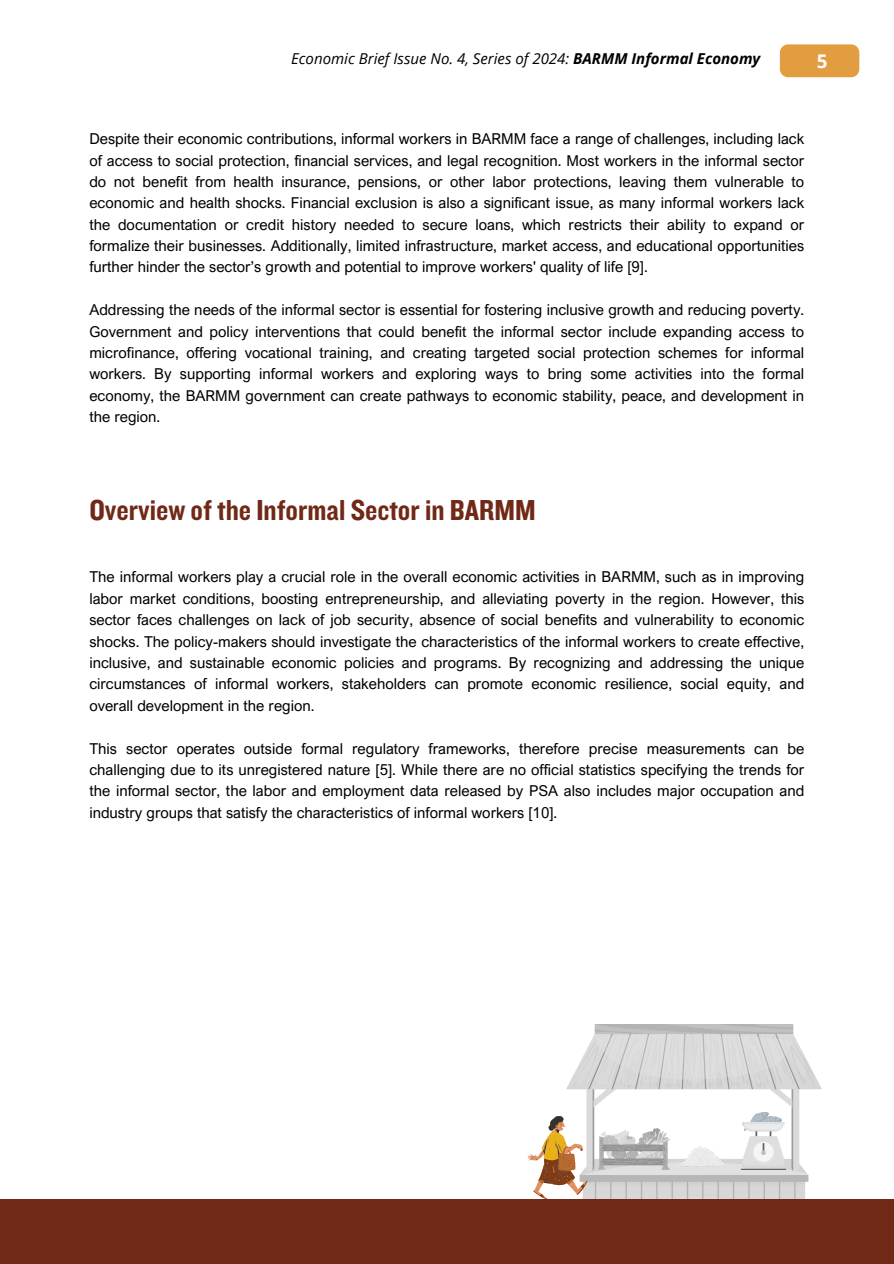
<style>
.page{position:relative;width:894px;height:1264px;background:#fff}
.page>*{position:absolute;margin:0;border:0;box-sizing:border-box;transform-origin:0 0}
.t1{font:30px "Knockout 50";color:#712917}
.t2{font:700 18.75px "Open Sans";color:#fff}
.t3{font:15px/21.3px "Arial Nova";color:#000;text-align:justify}
.t4{font:italic 15px "Open Sans";color:#000}
.s1{font-weight:700}
</style>
<div class="page">
<img style="left:566px;top:1024px;width:255px;height:175px">
<img style="left:677px;top:1146px;width:48px;height:19px">
<img style="left:598px;top:1128px;width:71px;height:41px">
<svg style="left:741px;top:1108px;width:42px;height:14px"></svg>
<img style="left:741px;top:1122px;width:44px;height:47px">
<svg style="left:527px;top:1116px;width:60px;height:83px"></svg>
<div style="left:779px;top:44px;width:80px;height:33px;background:#e29d40"></div>
<div style="left:0;top:1199px;width:893px;height:64px;background:#712917"></div>
<p class="t4" style="left:291px;top:48px;width:470px">Economic Brief Issue No. 4, Series of 2024: <span class="s1">BARMM Informal Economy</span></p>
<p class="t2" style="left:816px;top:48px;width:12px">5</p>
<p class="t3" style="left:89px;top:128px;width:716px">Despite their economic contributions, informal workers in BARMM face a range of challenges, including lack of access to social protection, financial services, and legal recognition. Most workers in the informal sector do not benefit from health insurance, pensions, or other labor protections, leaving them vulnerable to economic and health shocks. Financial exclusion is also a significant issue, as many informal workers lack the documentation or credit history needed to secure loans, which restricts their ability to expand or formalize their businesses. Additionally, limited infrastructure, market access, and educational opportunities further hinder the sector’s growth and potential to improve workers' quality of life [9].</p>
<p class="t3" style="left:89px;top:299px;width:716px">Addressing the needs of the informal sector is essential for fostering inclusive growth and reducing poverty.<br>Government and policy interventions that could benefit the informal sector include expanding access to microfinance, offering vocational training, and creating targeted social protection schemes for informal workers. By supporting informal workers and exploring ways to bring some activities into the formal economy, the BARMM government can create pathways to economic stability, peace, and development in the region.</p>
<p class="t1" style="left:89px;top:491px;width:447px">Overview of the Informal Sector in BARMM</p>
<h1 class="t3" style="left:89px;top:566px;width:716px">The informal workers play a crucial role in the overall economic activities in BARMM, such as in improving labor market conditions, boosting entrepreneurship, and alleviating poverty in the region. However, this sector faces challenges on lack of job security, absence of social benefits and vulnerability to economic shocks. The policy-makers should investigate the characteristics of the informal workers to create effective, inclusive, and sustainable economic policies and programs. By recognizing and addressing the unique circumstances of informal workers, stakeholders can promote economic resilience, social equity, and overall development in the region.</h1>
<p class="t3" style="left:89px;top:737px;width:716px">This sector operates outside formal regulatory frameworks, therefore precise measurements can be challenging due to its unregistered nature [5]. While there are no official statistics specifying the trends for the informal sector, the labor and employment data released by PSA also includes major occupation and industry groups that satisfy the characteristics of informal workers [10].</p>
</div>
